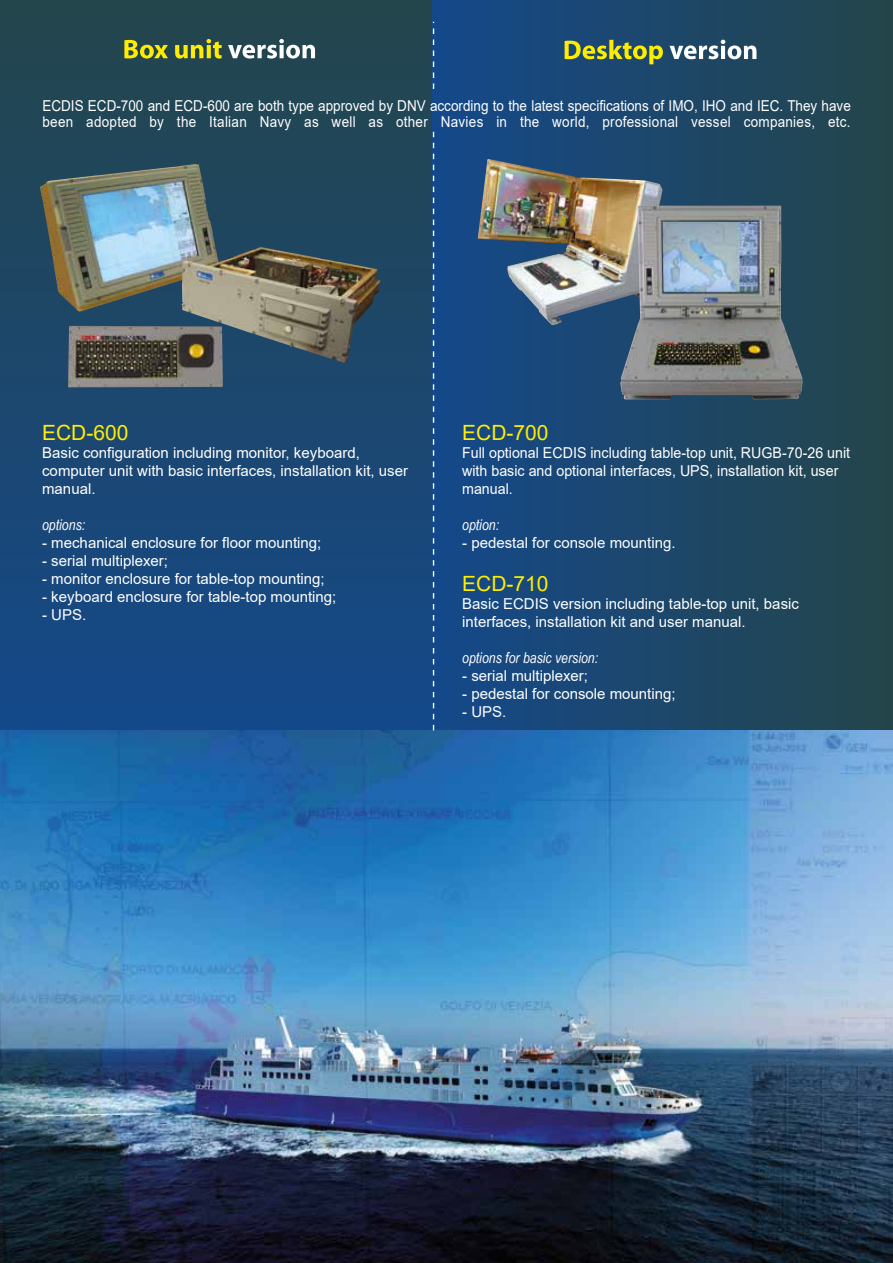
<style>
.page{position:relative;width:893px;height:1263px;background:#fff}
.page>*{position:absolute;margin:0;border:0;box-sizing:border-box;transform-origin:0 0}
.t1{font:21px "Arial";color:#ffed00}
.t2{font:15px/18px "Arial";color:#fff}
.t3{font:15px/16.5px "Arial";color:#fff;scale:.9 1}
.t4{font:15px/18px "Arial";color:#fff;scale:.95 1}
.t5{font:italic 15px "Arial Narrow";color:#fff}
</style>
<div class="page">
<img style="left:0;top:729px;width:893px;height:534px">
<div style="left:0;top:0;width:435px;height:729px;background:linear-gradient(to bottom,#24454c,#14488a)"></div>
<div style="left:433px;top:0;width:460px;height:729px;background:linear-gradient(to right,#14488b,#24454a)"></div>
<img style="left:478px;top:159px;width:185px;height:167px">
<img style="left:620px;top:206px;width:183px;height:194px">
<img style="left:68px;top:363px;width:155px;height:25px">
<img style="left:40px;top:164px;width:340px;height:199px">
<svg style="left:565px;top:40px;width:98px;height:24px;background:#6f8447"></svg>
<svg style="left:669px;top:40px;width:87px;height:19px"></svg>
<svg style="left:124px;top:40px;width:44px;height:19px"></svg>
<svg style="left:175px;top:39px;width:47px;height:20px"></svg>
<svg style="left:228px;top:39px;width:87px;height:20px"></svg>
<svg style="left:433px;top:22px;width:1px;height:67px"></svg>
<svg style="left:433px;top:132px;width:1px;height:598px"></svg>
<p class="t3" style="left:42px;top:97px;width:900px">ECDIS ECD-700 and ECD-600 are both type approved by DNV according to the latest specifications of IMO, IHO and IEC. They have been adopted by the Italian Navy as well as other Navies in the world, professional vessel companies, etc.</p>
<h1 class="t1" style="left:42px;top:418px;width:88px">ECD-600</h1>
<p class="t2" style="left:42px;top:443px;width:367px">Basic configuration including monitor, keyboard, computer unit with basic interfaces, installation kit, user manual.</p>
<p class="t5" style="left:42px;top:514px;width:45px">options:</p>
<p class="t2" style="left:42px;top:533px;width:281px">- mechanical enclosure for floor mounting;</p>
<p class="t2" style="left:42px;top:551px;width:127px">- serial multiplexer;</p>
<p class="t2" style="left:42px;top:569px;width:284px">- monitor enclosure for table-top mounting;</p>
<p class="t2" style="left:42px;top:587px;width:296px">- keyboard enclosure for table-top mounting;</p>
<p class="t2" style="left:42px;top:605px;width:46px">- UPS.</p>
<h1 class="t1" style="left:462px;top:418px;width:88px">ECD-700</h1>
<p class="t4" style="left:462px;top:443px;width:410px">Full optional ECDIS including table-top unit, RUGB-70-26 unit with basic and optional interfaces, UPS, installation kit, user manual.</p>
<p class="t5" style="left:462px;top:514px;width:38px">option:</p>
<p class="t2" style="left:462px;top:533px;width:215px">- pedestal for console mounting.</p>
<h1 class="t1" style="left:462px;top:569px;width:88px">ECD-710</h1>
<p class="t2" style="left:462px;top:595px;width:338px">Basic ECDIS version including table-top unit, basic interfaces, installation kit and user manual.</p>
<p class="t5" style="left:462px;top:647px;width:138px">options for basic version:</p>
<p class="t2" style="left:462px;top:667px;width:127px">- serial multiplexer;</p>
<p class="t2" style="left:462px;top:685px;width:215px">- pedestal for console mounting;</p>
<p class="t2" style="left:462px;top:703px;width:46px">- UPS.</p>
</div>
